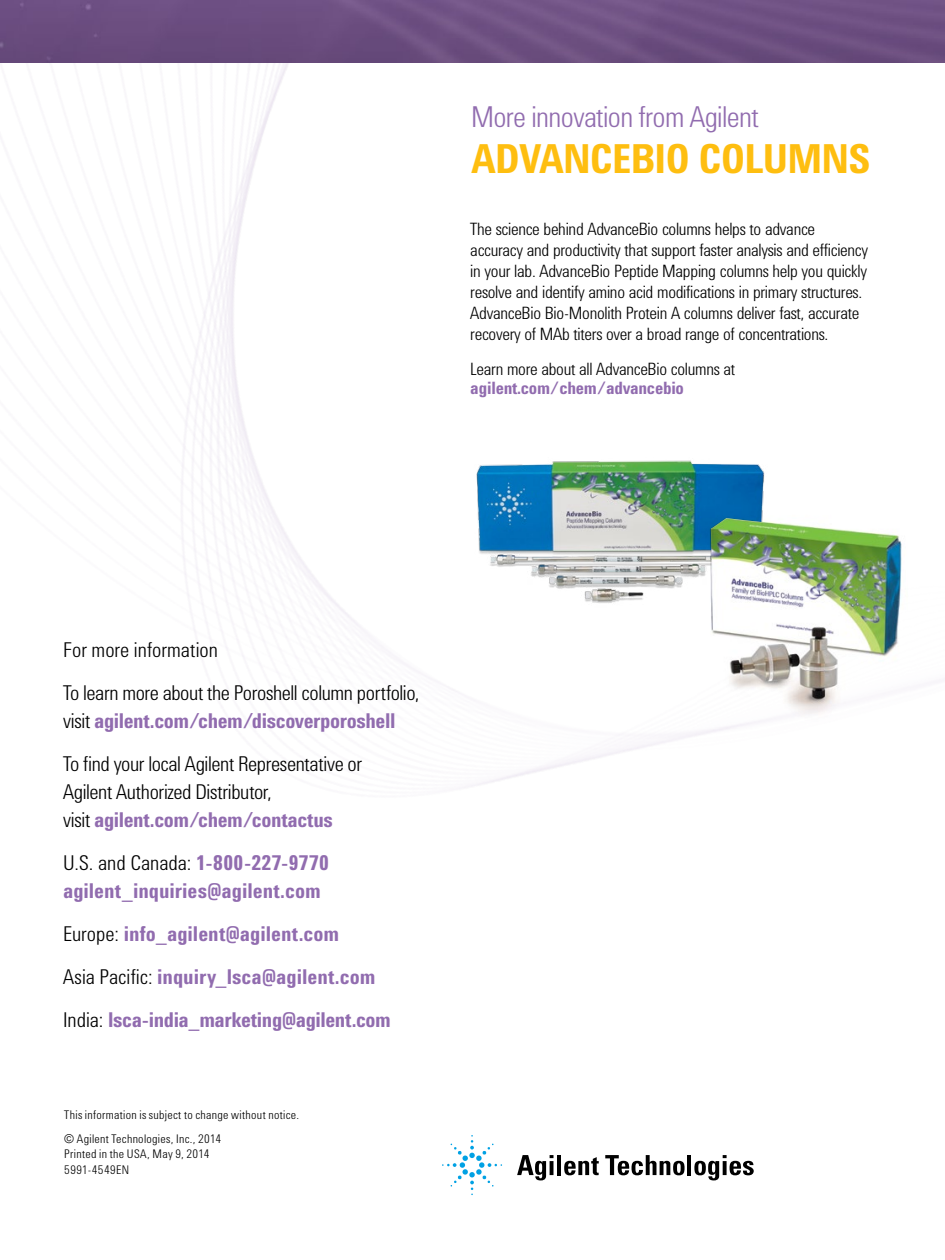
<style>
.page{position:relative;width:945px;height:1260px;background:#fff}
.page>*{position:absolute;margin:0;border:0;box-sizing:border-box;transform-origin:0 0}
.t1{font:700 41.12px "Agilent Condensed CFF";letter-spacing:-.02em;color:#febe10}
.t2{font:300 29.57px "Agilent Condensed CFF";letter-spacing:-.02em;color:#916caf}
.t3{font:300 21px/42.9px "Agilent Condensed CFF";letter-spacing:-.015em;color:#000}
.t4{font:700 21px/42.9px "Agilent Condensed CFF";letter-spacing:-.005em;color:#916caf}
.t5{font:300 17.5px/21px "Agilent Condensed CFF";letter-spacing:-.015em;color:#000}
.t6{font:700 17.5px "Agilent Condensed CFF";letter-spacing:-.015em;color:#916caf}
.t7{font:300 12.25px/23.6px "Agilent Condensed CFF";letter-spacing:.025em;color:#000}
.s1{font-weight:700;color:#916caf}
.s2{font-weight:300;color:#000}
</style>
<div class="page">
<img style="left:181px;top:63px;width:558px;height:1118px">
<img style="left:446px;top:437px;width:319px;height:187px">
<svg style="left:517px;top:1155px;width:36px;height:25px"></svg>
<hr style="left:550px;top:1161px;width:3px;height:14px;background:#000">
<hr style="left:557px;top:1155px;width:4px;height:20px;background:#000">
<svg style="left:564px;top:1157px;width:35px;height:18px"></svg>
<svg style="left:605px;top:1155px;width:80px;height:20px"></svg>
<hr style="left:688px;top:1155px;width:3px;height:20px;background:#000">
<svg style="left:694px;top:1155px;width:60px;height:25px"></svg>
<svg style="left:442px;top:1135px;width:60px;height:60px"></svg>
<img style="left:0;top:0;width:945px;height:63px">
<img style="left:699px;top:504px;width:203px;height:222px">
<img style="left:711px;top:518px;width:189px;height:180px">
<h2 class="t2" style="left:471px;top:94px;width:289px">More innovation from Agilent</h2>
<h1 class="t1" style="left:471px;top:128px;width:401px">ADVANCEBIO COLUMNS</h1>
<p class="t5" style="left:470px;top:217px;width:399px">The science behind AdvanceBio columns helps to advance accuracy and productivity that support faster analysis and efficiency in your lab. AdvanceBio Peptide Mapping columns help you quickly resolve and identify amino acid modifications in primary structures.<br>AdvanceBio Bio-Monolith Protein A columns deliver fast, accurate recovery of MAb titers over a broad range of concentrations.</p>
<p class="t5" style="left:470px;top:357px;width:266px">Learn more about all AdvanceBio columns at</p>
<p class="t6" style="left:470px;top:375px;width:215px">agilent.com/chem/advancebio</p>
<p class="t3" style="left:63px;top:627px;width:358px">For more information<br>To learn more about the Poroshell column portfolio,</p>
<p class="t3" style="left:63px;top:698px;width:334px">visit <span class="s1">agilent.com/chem/discoverporoshell<br></span>To find your local Agilent Representative or</p>
<p class="t3" style="left:63px;top:776px;width:271px;line-height:28px">Agilent Authorized Distributor,<br>visit <span class="s1">agilent.com/chem/contactus</span></p>
<p class="t4" style="left:63px;top:848px;width:267px;line-height:28px"><span class="s2">U.S. and Canada:</span> 1-800-227-9770 agilent_inquiries@agilent.com</p>
<p class="t4" style="left:63px;top:911px;width:329px"><span class="s2">Europe:</span> info_agilent@agilent.com<br><span class="s2">Asia Pacific:</span> inquiry_lsca@agilent.com<br><span class="s2">India:</span> lsca-india_marketing@agilent.com</p>
<p class="t7" style="left:64px;top:1102px;width:236px">This information is subject to change without notice. © Agilent Technologies, Inc., 2014</p>
<p class="t7" style="left:64px;top:1145px;width:147px;line-height:15.8px">Printed in the USA, May 9, 2014<br>5991-4549EN</p>
</div>
